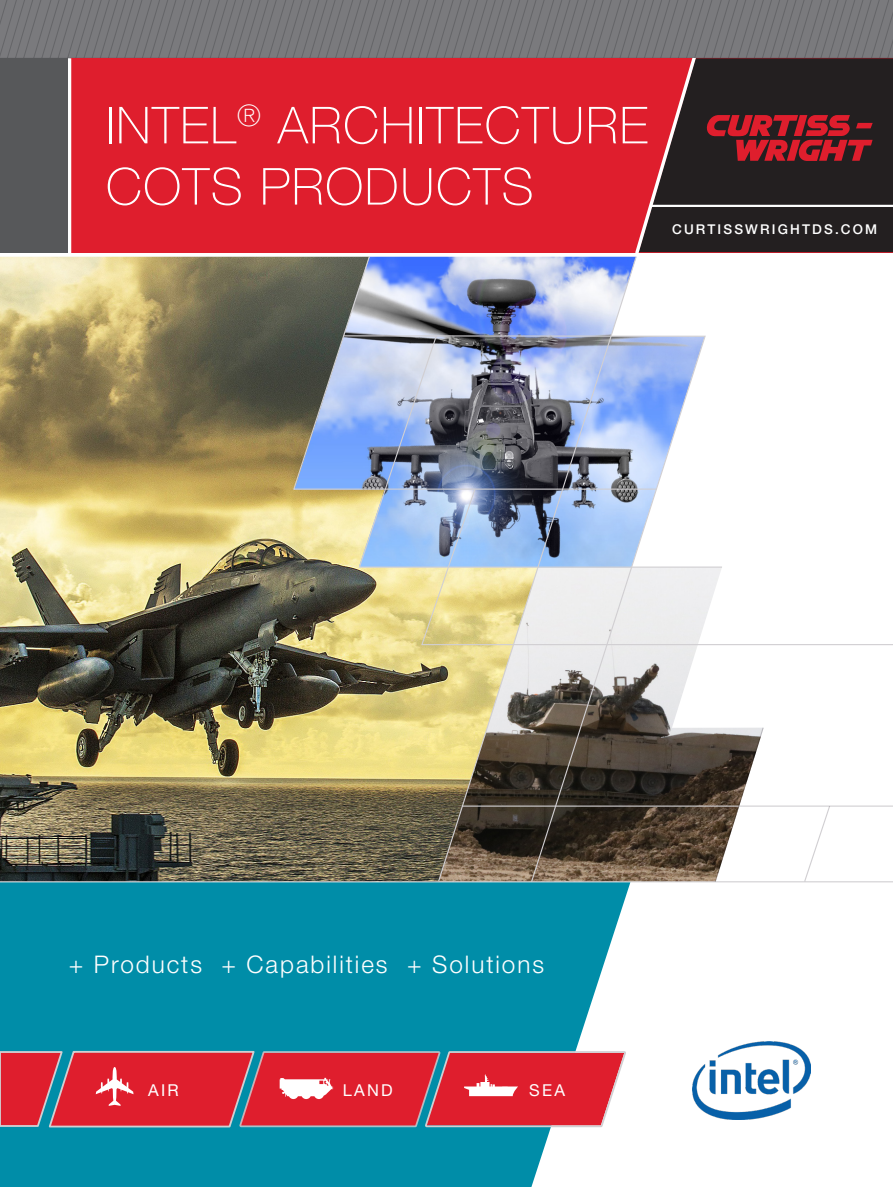
<style>
.page{position:relative;width:893px;height:1187px;background:#fff}
.page>*{position:absolute;margin:0;border:0;box-sizing:border-box;transform-origin:0 0}
.t1{font:100 51px "Helvetica Neue LT Std";letter-spacing:.03em;color:#fff}
.t2{font:300 24.3px "Helvetica Neue LT Std";letter-spacing:.08em;color:#fff}
.t3{font:16.35px "Helvetica Neue LT Std";letter-spacing:.14em;color:#fff}
.t4{font:500 13.5px "Helvetica Neue LT Std";letter-spacing:.16em;color:#fff}
</style>
<div class="page">
<img style="left:707px;top:728px;width:7px;height:153px">
<img style="left:0;top:257px;width:343px;height:624px">
<svg style="left:343px;top:490px;width:364px;height:393px;background:#9f946e"></svg>
<svg style="left:358px;top:335px;width:348px;height:233px"></svg>
<svg style="left:420px;top:488px;width:473px;height:157px"></svg>
<hr style="left:462px;top:805px;width:431px;height:1px;background:#d1cfd2">
<hr style="left:0;top:881px;width:893px;height:1px;background:#d1cfd2">
<svg style="left:803px;top:805px;width:28px;height:77px"></svg>
<img style="left:437px;top:490px;width:201px;height:392px">
<svg style="left:714px;top:727px;width:50px;height:156px"></svg>
<svg style="left:0;top:0;width:893px;height:257px;background:#a43841"></svg>
<div style="left:0;top:58px;width:68px;height:194px;background:#57585a"></div>
<div style="left:0;top:882px;width:630px;height:304px;background:#008da8"></div>
<svg style="left:0;top:1049px;width:627px;height:79px;background:#ce3e4c"></svg>
<img style="left:692px;top:1041px;width:118px;height:78px">
<img style="left:292px;top:255px;width:366px;height:235px">
<p class="t1" style="left:106px;top:96px;width:544px">INTEL<sup>®</sup> ARCHITECTURE</p>
<p class="t1" style="left:106px;top:157px;width:429px">COTS PRODUCTS</p>
<p class="t4" style="left:672px;top:221px;width:207px">CURTISSWRIGHTDS.COM</p>
<p class="t2" style="left:69px;top:949px;width:477px">+ Products + Capabilities + Solutions</p>
<p class="t3" style="left:148px;top:1079px;width:32px">AIR</p>
<p class="t3" style="left:343px;top:1079px;width:52px">LAND</p>
<p class="t3" style="left:529px;top:1079px;width:37px">SEA</p>
</div>
